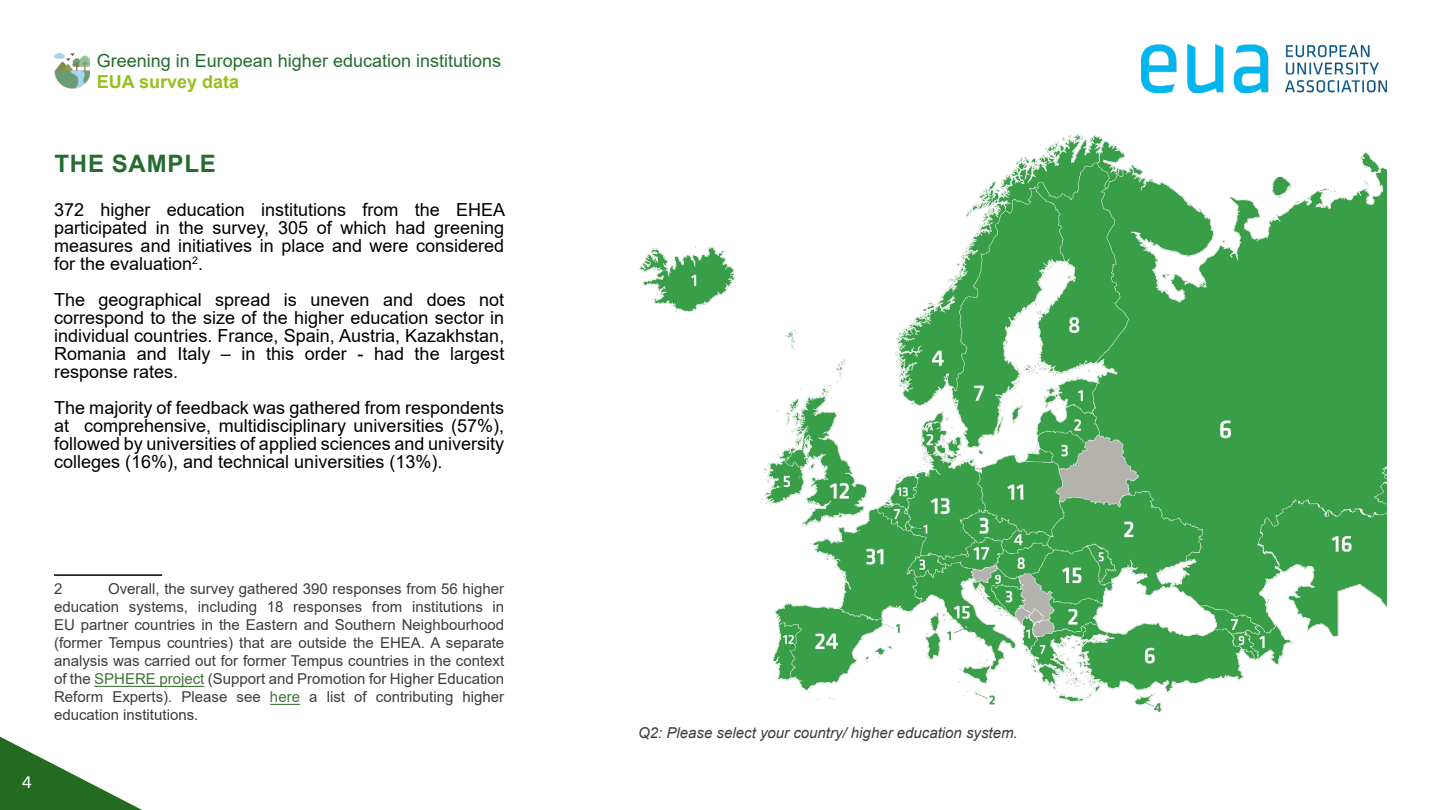
<style>
.page{position:relative;width:1441px;height:810px;background:#fff}
.page>*{position:absolute;margin:0;border:0;box-sizing:border-box;transform-origin:0 0}
.t1{font:700 24px "Arial";letter-spacing:.035em;color:#246c2f}
.t2{font:18px/18px "Arial";color:#000;text-align:justify}
.t3{font:18px "Arial";color:#246c2f}
.t4{font:700 18px "Arial";color:#95c11f}
.t5{font:18px "Klavika Basic";color:#fff}
.t6{font:15px/18px "Arial";color:#3c3c3b;text-align:justify}
.t7{font:italic 15px "Arial";color:#3c3c3b}
.s1{color:#3f763b}
</style>
<div class="page">
<svg style="left:0;top:737px;width:142px;height:73px"></svg>
<img style="left:1141px;top:44px;width:245px;height:49px">
<img style="left:55px;top:53px;width:34px;height:35px">
<img style="left:639px;top:133px;width:747px;height:579px">
<div style="left:516px;top:86px;width:458px;height:117px;background:#fff"></div>
<hr style="left:54px;top:574px;width:108px;height:2px;background:#000">
<hr style="left:94px;top:686px;width:110px;height:1px;background:#3f763b">
<hr style="left:270px;top:704px;width:30px;height:1px;background:#3f763b">
<p class="t3" style="left:97px;top:48px;width:406px">Greening in European higher education institutions</p>
<p class="t4" style="left:97px;top:69px;width:144px">EUA survey data</p>
<h1 class="t1" style="left:54px;top:147px;width:163px">THE SAMPLE</h1>
<p class="t2" style="left:54px;top:201px;width:452px">372 higher education institutions from the EHEA participated in the survey, 305 of which had greening measures and initiatives in place and were considered for the evaluation<sup>2</sup>.</p>
<p class="t2" style="left:54px;top:291px;width:452px">The geographical spread is uneven and does not correspond to the size of the higher education sector in individual countries. France, Spain, Austria, Kazakhstan, Romania and Italy – in this order - had the largest response rates.</p>
<p class="t2" style="left:54px;top:399px;width:451px">The majority of feedback was gathered from respondents at comprehensive, multidisciplinary universities (57%), followed by universities of applied sciences and university colleges (16%), and technical universities (13%).</p>
<p class="t5" style="left:22px;top:770px;width:11px">4</p>
<p class="t6" style="left:54px;top:580px;width:451px;text-indent:54px">Overall, the survey gathered 390 responses from 56 higher education systems, including 18 responses from institutions in EU partner countries in the Eastern and Southern Neighbourhood (former Tempus countries) that are outside the EHEA. A separate analysis was carried out for former Tempus countries in the context of the <span class="s1">SPHERE project</span> (Support and Promotion for Higher Education Reform Experts). Please see <span class="s1">here</span> a list of contributing higher education institutions.</p>
<p class="t6" style="left:54px;top:580px;width:10px">2</p>
<p class="t7" style="left:638px;top:723px;width:381px">Q2: Please select your country/ higher education system.</p>
</div>
